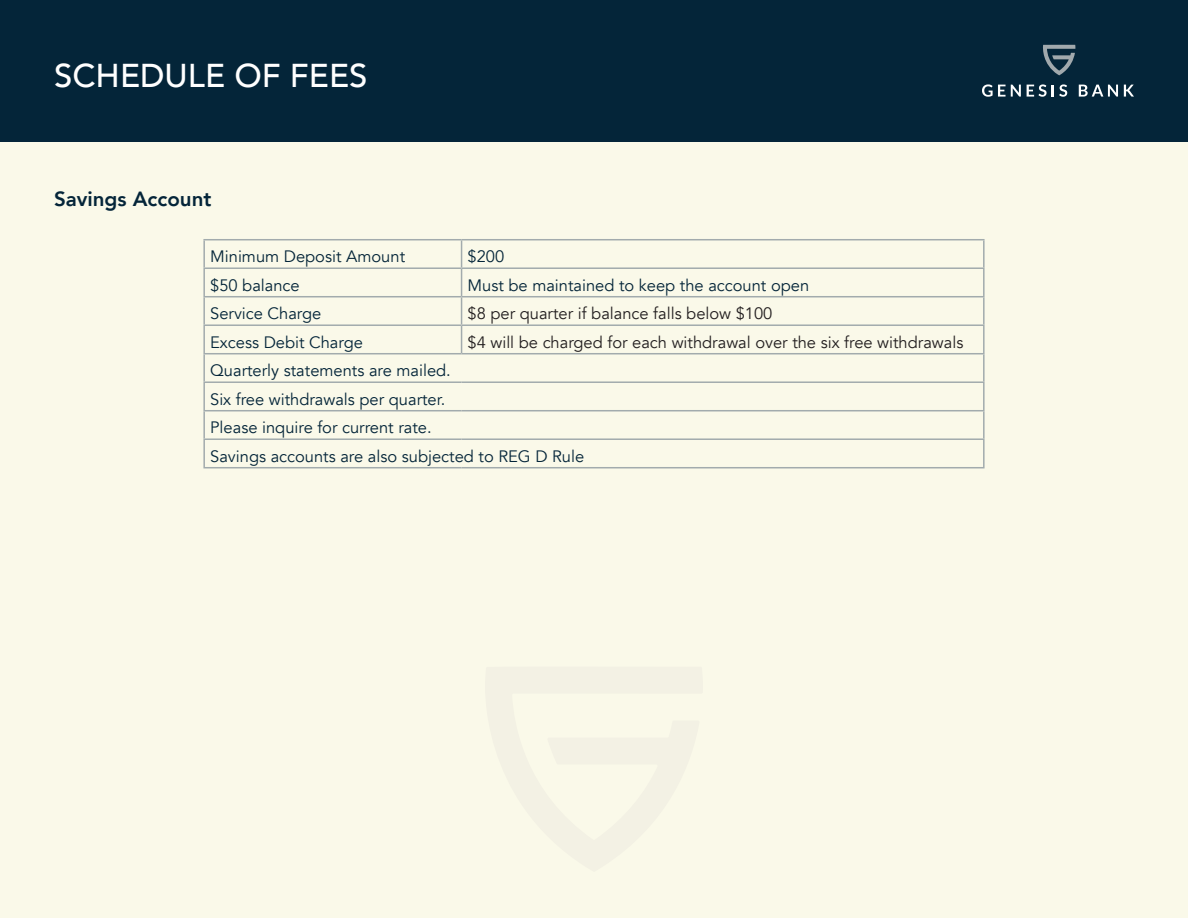
<style>
.page{position:relative;width:1188px;height:918px;background:#faf9e9}
.page>*{position:absolute;margin:0;border:0;box-sizing:border-box;transform-origin:0 0}
.t1{font:500 33px "Avenir";color:#fff}
.t2{font:800 20.55px "Avenir";color:#042539}
.t3{font:16.5px/28.5px "Avenir";color:#042539}
.t4{font:16.5px "Avenir";color:#231f20}
</style>
<div class="page">
<div style="left:0;top:0;width:1188px;height:141px;background:#042539"></div>
<svg style="left:982px;top:84px;width:39px;height:13px"></svg>
<svg style="left:1027px;top:84px;width:40px;height:13px"></svg>
<svg style="left:1079px;top:85px;width:39px;height:12px"></svg>
<svg style="left:1124px;top:85px;width:10px;height:12px"></svg>
<svg style="left:1043px;top:45px;width:32px;height:30px"></svg>
<hr style="left:203px;top:239px;width:259px;height:1px;background:#a2abad">
<hr style="left:203px;top:240px;width:2px;height:27px;background:#a2abad">
<hr style="left:203px;top:267px;width:259px;height:2px;background:#a2abad">
<hr style="left:203px;top:269px;width:2px;height:27px;background:#a2abad">
<hr style="left:203px;top:297px;width:2px;height:27px;background:#a2abad">
<hr style="left:203px;top:324px;width:259px;height:2px;background:#a2abad">
<hr style="left:203px;top:326px;width:2px;height:27px;background:#a2abad">
<hr style="left:203px;top:353px;width:259px;height:1px;background:#a2abad">
<hr style="left:203px;top:354px;width:2px;height:27px;background:#a2abad">
<hr style="left:203px;top:381px;width:259px;height:2px;background:#a2abad">
<hr style="left:203px;top:383px;width:2px;height:27px;background:#a2abad">
<hr style="left:462px;top:381px;width:523px;height:2px;background:#a2abad">
<hr style="left:203px;top:410px;width:259px;height:1px;background:#a2abad">
<hr style="left:203px;top:411px;width:2px;height:27px;background:#a2abad">
<hr style="left:462px;top:410px;width:523px;height:1px;background:#a2abad">
<hr style="left:203px;top:438px;width:259px;height:2px;background:#a2abad">
<hr style="left:203px;top:440px;width:2px;height:27px;background:#a2abad">
<hr style="left:462px;top:438px;width:523px;height:2px;background:#a2abad">
<hr style="left:203px;top:467px;width:259px;height:1px;background:#a2abad">
<hr style="left:462px;top:467px;width:523px;height:1px;background:#a2abad">
<hr style="left:203px;top:296px;width:259px;height:1px;background:#a2abad">
<hr style="left:462px;top:296px;width:523px;height:1px;background:#a2abad">
<hr style="left:462px;top:239px;width:523px;height:1px;background:#a2abad">
<hr style="left:983px;top:240px;width:2px;height:27px;background:#a2abad">
<hr style="left:462px;top:267px;width:523px;height:2px;background:#a2abad">
<hr style="left:983px;top:269px;width:2px;height:27px;background:#a2abad">
<hr style="left:983px;top:297px;width:2px;height:27px;background:#a2abad">
<hr style="left:462px;top:324px;width:523px;height:2px;background:#a2abad">
<svg style="left:461px;top:240px;width:1px;height:113px"></svg>
<hr style="left:983px;top:326px;width:2px;height:27px;background:#a2abad">
<hr style="left:462px;top:353px;width:523px;height:1px;background:#a2abad">
<hr style="left:983px;top:354px;width:2px;height:27px;background:#a2abad">
<hr style="left:983px;top:383px;width:2px;height:27px;background:#a2abad">
<hr style="left:983px;top:411px;width:2px;height:27px;background:#a2abad">
<hr style="left:983px;top:440px;width:2px;height:27px;background:#a2abad">
<h1 class="t1" style="left:54px;top:47px;width:315px">SCHEDULE OF FEES</h1>
<p class="t2" style="left:54px;top:183px;width:159px">Savings Account</p>
<p class="t3" style="left:210px;top:243px;width:196px">Minimum Deposit Amount</p>
<p class="t3" style="left:468px;top:243px;width:38px">$200</p>
<p class="t3" style="left:210px;top:271px;width:91px">$50 balance</p>
<p class="t3" style="left:468px;top:271px;width:343px">Must be maintained to keep the account open</p>
<p class="t3" style="left:210px;top:300px;width:113px">Service Charge</p>
<p class="t4" style="left:468px;top:304px;width:306px">$8 per quarter if balance falls below $100</p>
<p class="t3" style="left:210px;top:328px;width:154px">Excess Debit Charge</p>
<p class="t4" style="left:468px;top:332px;width:497px">$4 will be charged for each withdrawal over the six free withdrawals</p>
<p class="t3" style="left:210px;top:357px;width:376px">Quarterly statements are mailed.<br>Six free withdrawals per quarter.<br>Please inquire for current rate.<br>Savings accounts are also subjected to REG D Rule</p>
</div>
